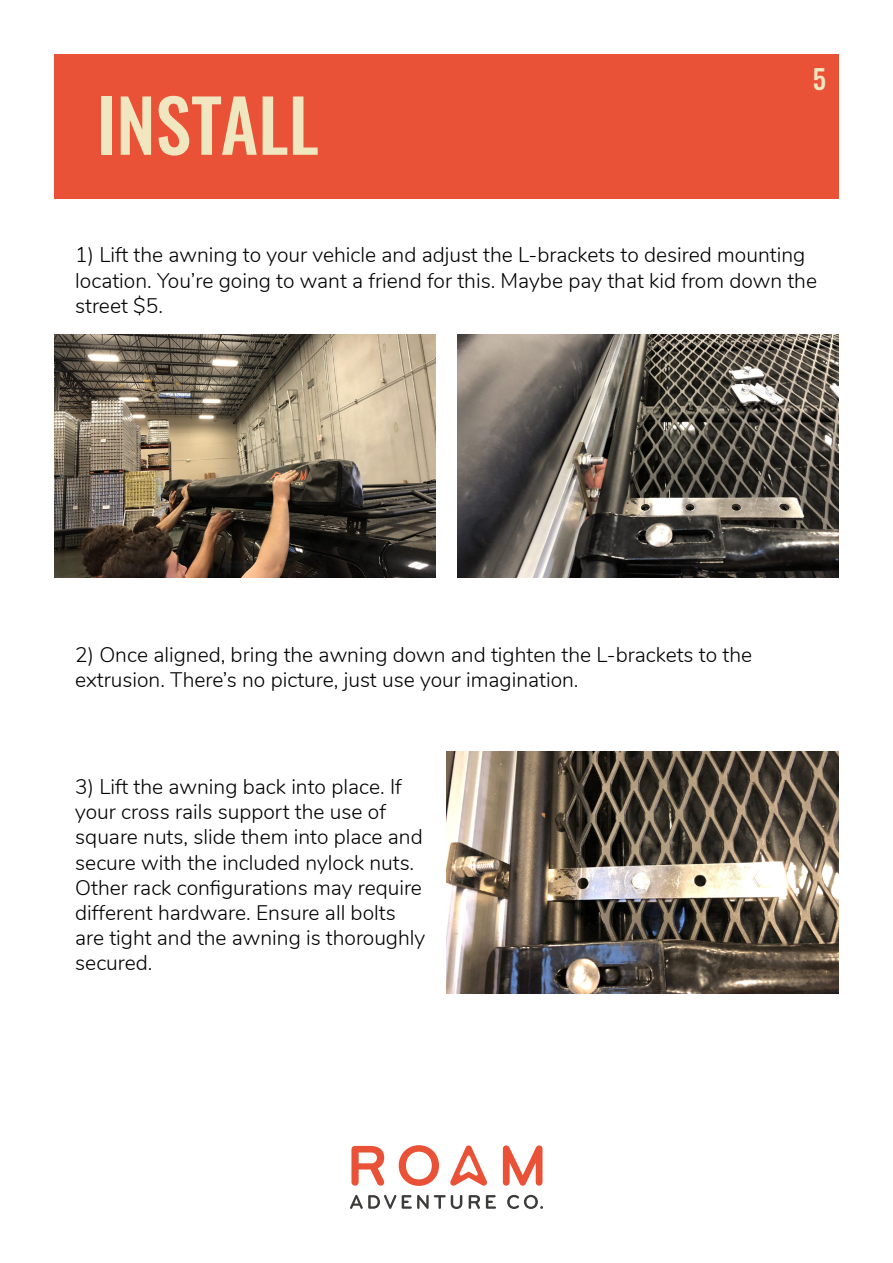
<style>
.page{position:relative;width:893px;height:1263px;background:#fff}
.page>*{position:absolute;margin:0;border:0;box-sizing:border-box;transform-origin:0 0}
.t1{font:500 72px "Oswald";color:#f0e6bf}
.t2{font:500 27px "Oswald";color:#f0e6bf}
.t3{font:300 21px/25.2px "Nunito";color:#000}
</style>
<div class="page">
<div style="left:54px;top:54px;width:785px;height:145px;background:#ea5237"></div>
<img style="left:54px;top:335px;width:382px;height:242px">
<img style="left:457px;top:335px;width:382px;height:242px">
<img style="left:446px;top:751px;width:393px;height:243px">
<svg style="left:350px;top:1195px;width:46px;height:14px"></svg>
<svg style="left:402px;top:1195px;width:60px;height:14px"></svg>
<svg style="left:469px;top:1195px;width:11px;height:14px"></svg>
<svg style="left:486px;top:1195px;width:10px;height:14px"></svg>
<svg style="left:507px;top:1195px;width:36px;height:14px"></svg>
<svg style="left:351px;top:1146px;width:33px;height:40px"></svg>
<svg style="left:399px;top:1145px;width:40px;height:41px"></svg>
<svg style="left:503px;top:1145px;width:39px;height:41px"></svg>
<svg style="left:450px;top:1145px;width:37px;height:41px"></svg>
<h1 class="t1" style="left:97px;top:88px;width:224px">INSTALL</h1>
<p class="t2" style="left:813px;top:65px;width:15px">5</p>
<p class="t3" style="left:75px;top:241px;width:743px">1) Lift the awning to your vehicle and adjust the L-brackets to desired mounting location. You’re going to want a friend for this. Maybe pay that kid from down the street $5.</p>
<p class="t3" style="left:75px;top:641px;width:678px">2) Once aligned, bring the awning down and tighten the L-brackets to the extrusion. There’s no picture, just use your imagination.</p>
<p class="t3" style="left:75px;top:773px;width:351px">3) Lift the awning back into place. If your cross rails support the use of square nuts, slide them into place and secure with the included nylock nuts.<br>Other rack configurations may require different hardware. Ensure all bolts are tight and the awning is thoroughly secured.</p>
</div>
